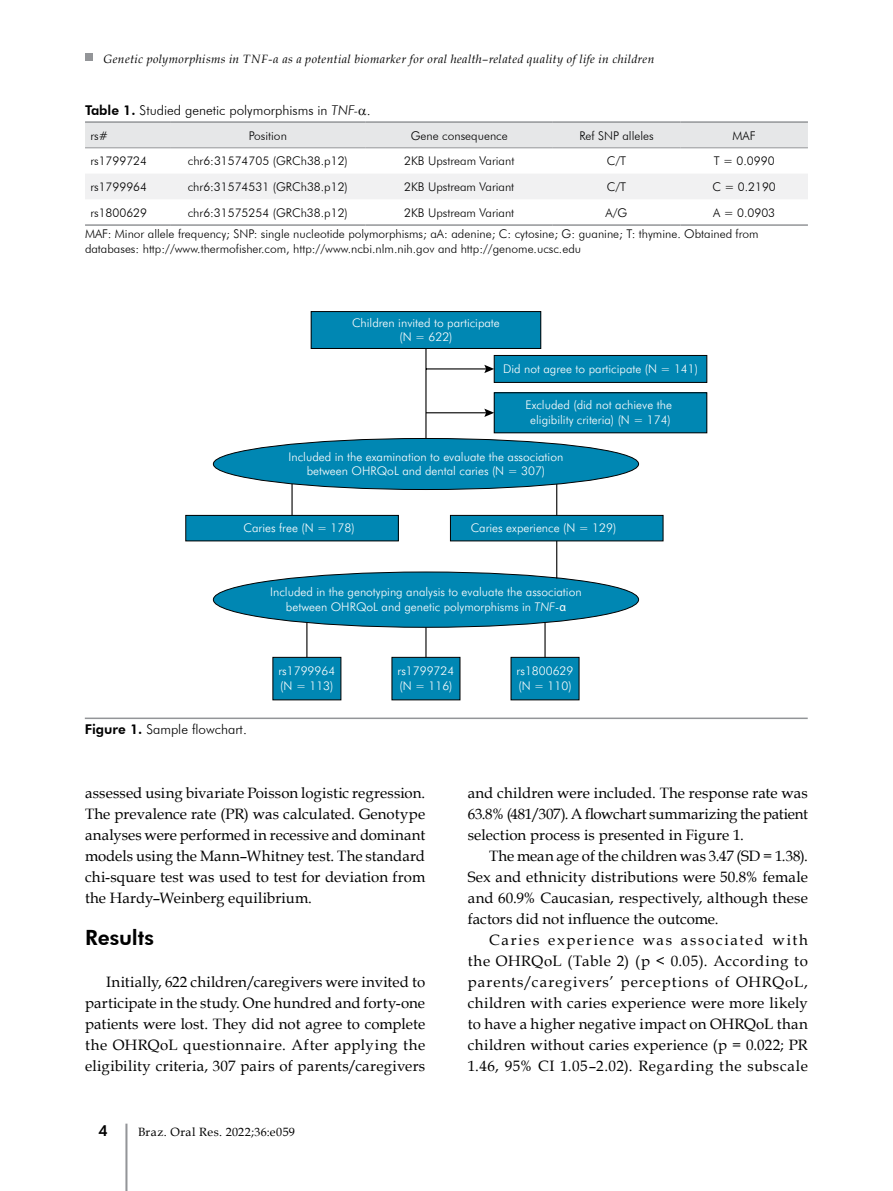
<style>
.page{position:relative;width:893px;height:1191px;background:#fff}
.page>*{position:absolute;margin:0;border:0;box-sizing:border-box;transform-origin:0 0}
.t1{font:800 21px "Futura BT";color:#000}
.t2{font:15px/21px "Book Antiqua";letter-spacing:.01em;color:#000;text-align:justify}
.t3{font:800 15px "Futura BT";color:#000}
.t4{font:300 13.5px "Futura BT";color:#000}
.t5{font:300 12px/21.8px "Futura BT";color:#000}
.t6{font:300 12px/14.4px "Futura BT";color:#fff;text-align:center}
.t7{font:italic 12px "Book Antiqua";letter-spacing:.03em;color:#000}
.t8{font:12px "Book Antiqua";letter-spacing:.03em;color:#000}
.s1{font-weight:800}
.s2{font-style:italic}
.s3{font-family:"Myriad Pro";font-weight:400}
</style>
<div class="page">
<div style="left:85px;top:53px;width:8px;height:8px;background:#939598"></div>
<div style="left:85px;top:123px;width:723px;height:24px;background:#e6e7e8"></div>
<svg style="left:85px;top:148px;width:723px;height:1px"></svg>
<div style="left:85px;top:174px;width:723px;height:25px;background:#f1f1f2"></div>
<hr style="left:85px;top:121px;width:85px;height:2px;background:#939598">
<hr style="left:170px;top:121px;width:196px;height:2px;background:#939598">
<hr style="left:366px;top:121px;width:187px;height:2px;background:#939598">
<hr style="left:553px;top:121px;width:127px;height:2px;background:#939598">
<hr style="left:680px;top:121px;width:128px;height:2px;background:#939598">
<hr style="left:85px;top:147px;width:85px;height:1px;background:#939598">
<hr style="left:170px;top:147px;width:196px;height:1px;background:#939598">
<hr style="left:366px;top:147px;width:187px;height:1px;background:#939598">
<hr style="left:553px;top:147px;width:127px;height:1px;background:#939598">
<hr style="left:680px;top:147px;width:128px;height:1px;background:#939598">
<hr style="left:85px;top:224px;width:85px;height:2px;background:#939598">
<hr style="left:170px;top:224px;width:196px;height:2px;background:#939598">
<hr style="left:366px;top:224px;width:187px;height:2px;background:#939598">
<hr style="left:553px;top:224px;width:127px;height:2px;background:#939598">
<hr style="left:680px;top:224px;width:128px;height:2px;background:#939598">
<div style="left:311px;top:311px;width:230px;height:37px;background:#0087b3"></div>
<div style="left:311px;top:311px;width:230px;height:38px;border:1px solid #000"></div>
<div style="left:494px;top:393px;width:213px;height:40px;background:#0087b3"></div>
<div style="left:494px;top:392px;width:213px;height:41px;border:1px solid #000"></div>
<div style="left:186px;top:515px;width:212px;height:26px;background:#0087b3"></div>
<div style="left:185px;top:515px;width:214px;height:26px;border:1px solid #000"></div>
<div style="left:450px;top:515px;width:213px;height:26px;background:#0087b3;border:1px solid #000"></div>
<div style="left:213px;top:438px;width:426px;height:52px;background:#0087b3;border:1px solid #000;border-radius:50%"></div>
<div style="left:213px;top:571px;width:426px;height:56px;background:#0087b3;border:1px solid #000;border-radius:50%"></div>
<div style="left:272px;top:657px;width:69px;height:43px;background:#0087b3;border:1px solid #000"></div>
<div style="left:392px;top:657px;width:68px;height:43px;background:#0087b3;border:1px solid #000"></div>
<div style="left:511px;top:657px;width:68px;height:43px;background:#0087b3;border:1px solid #000"></div>
<div style="left:494px;top:355px;width:213px;height:28px;background:#0087b3;border:1px solid #000"></div>
<hr style="left:425px;top:348px;width:1px;height:90px;background:#000">
<hr style="left:426px;top:368px;width:61px;height:1px;background:#000">
<svg style="left:484px;top:365px;width:10px;height:8px"></svg>
<hr style="left:426px;top:412px;width:61px;height:1px;background:#000">
<svg style="left:484px;top:408px;width:10px;height:9px"></svg>
<hr style="left:291px;top:484px;width:2px;height:31px;background:#000">
<hr style="left:556px;top:484px;width:1px;height:31px;background:#000">
<hr style="left:556px;top:541px;width:1px;height:37px;background:#000">
<hr style="left:544px;top:622px;width:2px;height:35px;background:#000">
<hr style="left:425px;top:627px;width:1px;height:30px;background:#000">
<hr style="left:306px;top:622px;width:1px;height:35px;background:#000">
<hr style="left:85px;top:717px;width:723px;height:2px;background:#939598">
<hr style="left:125px;top:1123px;width:2px;height:68px;background:#939598">
<p class="t7" style="left:103px;top:51px;width:552px">Genetic polymorphisms in TNF-α as a potential biomarker for oral health–related quality of life in children</p>
<p class="t4" style="left:85px;top:102px;width:287px"><span class="s1">Table 1.</span> Studied genetic polymorphisms in <span class="s2">TNF-</span> .</p>
<p class="t5" style="left:90px;top:124px;width:19px">rs#</p>
<p class="t5" style="left:249px;top:124px;width:40px">Position</p>
<p class="t5" style="left:411px;top:124px;width:98px">Gene consequence</p>
<p class="t5" style="left:579px;top:124px;width:76px">Ref SNP alleles</p>
<p class="t5" style="left:732px;top:124px;width:25px">MAF</p>
<p class="t5" style="left:90px;top:150px;width:58px">rs1799724</p>
<p class="t5" style="left:188px;top:150px;width:162px">chr6:31574705 (GRCh38.p12)</p>
<p class="t5" style="left:404px;top:150px;width:112px">2KB Upstream Variant</p>
<p class="t5" style="left:607px;top:150px;width:21px">C/T</p>
<p class="t5" style="left:714px;top:150px;width:62px">T = 0.0990</p>
<p class="t5" style="left:90px;top:176px;width:58px">rs1799964</p>
<p class="t5" style="left:188px;top:176px;width:162px">chr6:31574531 (GRCh38.p12)</p>
<p class="t5" style="left:404px;top:176px;width:112px">2KB Upstream Variant</p>
<p class="t5" style="left:607px;top:176px;width:21px">C/T</p>
<p class="t5" style="left:712px;top:176px;width:65px">C = 0.2190</p>
<p class="t5" style="left:90px;top:201px;width:58px">rs1800629</p>
<p class="t5" style="left:188px;top:201px;width:162px">chr6:31575254 (GRCh38.p12)</p>
<p class="t5" style="left:404px;top:201px;width:112px">2KB Upstream Variant</p>
<p class="t5" style="left:606px;top:201px;width:23px">A/G</p>
<p class="t5" style="left:85px;top:201px;width:692px;text-indent:628px">A = 0.0903<br>MAF: Minor allele frequency; SNP: single nucleotide polymorphisms; aA: adenine; C: cytosine; G: guanine; T: thymine. Obtained from</p>
<p class="t5" style="left:85px;top:238px;width:498px">databases: http://www.thermofisher.com, http://www.ncbi.nlm.nih.gov and http://genome.ucsc.edu</p>
<p class="t6" style="left:352px;top:315px;width:149px">Children invited to participate (N = 622)</p>
<p class="t6" style="left:503px;top:361px;width:197px">Did not agree to participate (N = 141)</p>
<p class="t6" style="left:526px;top:398px;width:148px">Excluded (did not achieve the eligibility criteria) (N = 174)</p>
<p class="t6" style="left:289px;top:449px;width:276px">Included in the examination to evaluate the association between OHRQoL and dental caries (N = 307)</p>
<p class="t6" style="left:244px;top:520px;width:113px">Caries free (N = 178)</p>
<p class="t6" style="left:471px;top:520px;width:147px">Caries experience (N = 129)</p>
<p class="t6" style="left:270px;top:584px;width:313px">Included in the genotyping analysis to evaluate the association between OHRQoL and genetic polymorphisms in <span class="s2">TNF</span>-<span class="s3">α</span></p>
<p class="t4" style="left:85px;top:721px;width:164px"><span class="s1">Figure 1.</span> Sample flowchart.</p>
<p class="t6" style="left:278px;top:663px;width:58px;text-align:left">rs1799964 (N = 113)</p>
<p class="t6" style="left:398px;top:663px;width:58px;text-align:left">rs1799724 (N = 116)</p>
<p class="t6" style="left:517px;top:663px;width:58px;text-align:left">rs1800629 (N = 110)</p>
<p class="t2" style="left:85px;top:782px;width:342px">assessed using bivariate Poisson logistic regression.<br>The prevalence rate (PR) was calculated. Genotype analyses were performed in recessive and dominant models using the Mann–Whitney test. The standard chi-square test was used to test for deviation from the Hardy–Weinberg equilibrium.</p>
<h1 class="t1" style="left:85px;top:925px;width:71px">Results</h1>
<p class="t2" style="left:85px;top:971px;width:342px;text-indent:21px">Initially, 622 children/caregivers were invited to participate in the study. One hundred and forty-one patients were lost. They did not agree to complete the OHRQoL questionnaire. After applying the eligibility criteria, 307 pairs of parents/caregivers</p>
<p class="t3" style="left:98px;top:1121px;width:11px">4</p>
<p class="t8" style="left:138px;top:1123px;width:158px">Braz. Oral Res. 2022;36:e059</p>
<p class="t2" style="left:468px;top:782px;width:342px">and children were included. The response rate was 63.8% (481/307). A flowchart summarizing the patient selection process is presented in Figure 1.</p>
<p class="t2" style="left:468px;top:845px;width:342px;text-indent:21px">The mean age of the children was 3.47 (SD = 1.38).<br>Sex and ethnicity distributions were 50.8% female and 60.9% Caucasian, respectively, although these factors did not influence the outcome.</p>
<p class="t2" style="left:468px;top:929px;width:342px;text-indent:21px">Caries experience was associated with the OHRQoL (Table 2) (p &lt; 0.05). According to parents/caregivers’ perceptions of OHRQoL, children with caries experience were more likely to have a higher negative impact on OHRQoL than children without caries experience (p = 0.022; PR 1.46, 95% CI 1.05–2.02). Regarding the subscale</p>
</div>
